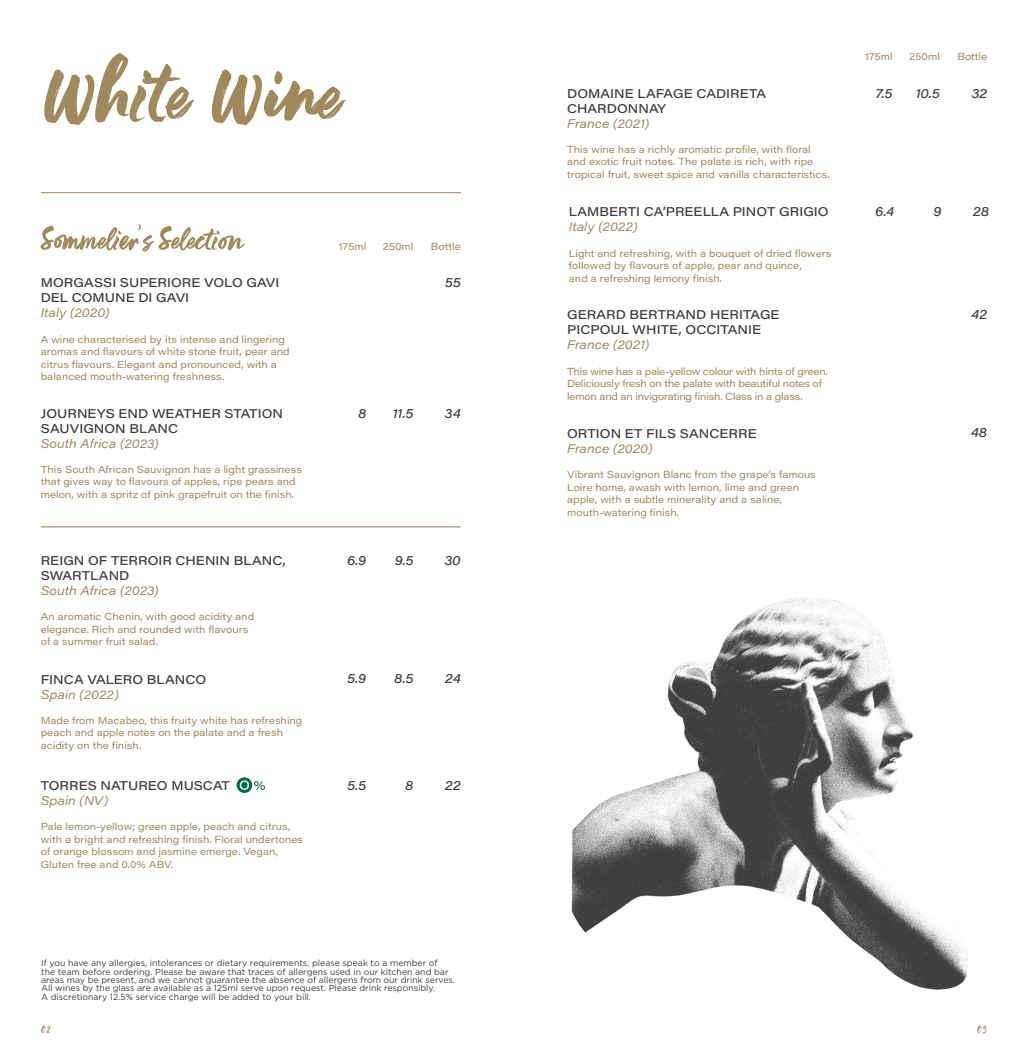
<style>
.page{position:relative;width:1028px;height:1053px;background:#fff}
.page>*{position:absolute;margin:0;border:0;box-sizing:border-box;transform-origin:0 0}
.t1{font:140px "Freethinker";color:#a0895d}
.t2{font:52.12px "Freethinker";color:#a0895d}
.t3{font:16.25px "Freethinker";color:#a0895d}
.t4{font:500 12.5px/15px "Acumin Pro Wide";letter-spacing:.005em;color:#3c3c3b}
.t5{font:italic 12.5px "Acumin Pro Wide";letter-spacing:.005em;color:#9b885d}
.t6{font:italic 500 12.5px "Acumin Pro Wide";letter-spacing:.005em;color:#3c3c3b}
.t7{font:italic 12.5px "Acumin Pro Wide";letter-spacing:.005em;color:#a0895d}
.t8{font:10px/12.5px "Acumin Pro Wide";color:#a0895d}
.t9{font:10px/12.5px "Acumin Pro Wide";letter-spacing:-.02em;color:#a0895d}
.t10{font:8.75px/8.4px "Gotham";color:#3c3c3b}
</style>
<div class="page">
<img style="left:571px;top:597px;width:397px;height:393px">
<hr style="left:41px;top:192px;width:420px;height:1px;background:#9b885d">
<hr style="left:41px;top:526px;width:420px;height:1px;background:#9b885d">
<svg style="left:237px;top:777px;width:15px;height:15px"></svg>
<svg style="left:240px;top:780px;width:25px;height:9px"></svg>
<h1 class="t1" style="left:39px;top:33px;width:301px">White Wine</h1>
<h2 class="t2" style="left:41px;top:217px;width:205px">Sommelier’s Selection</h2>
<p class="t4" style="left:41px;top:275px;width:240px">MORGASSI SUPERIORE VOLO GAVI<br>DEL COMUNE DI GAVI</p>
<p class="t5" style="left:41px;top:304px;width:70px">Italy (2020)</p>
<p class="t8" style="left:41px;top:332px;width:250px">A wine characterised by its intense and lingering aromas and flavours of white stone fruit, pear and citrus flavours. Elegant and pronounced, with a balanced mouth-watering freshness.</p>
<p class="t4" style="left:41px;top:405px;width:244px">JOURNEYS END WEATHER STATION<br>SAUVIGNON BLANC</p>
<p class="t7" style="left:41px;top:434px;width:119px">South Africa (2023)</p>
<p class="t8" style="left:41px;top:462px;width:263px">This South African Sauvignon has a light grassiness that gives way to flavours of apples, ripe pears and melon, with a spritz of pink grapefruit on the finish.</p>
<p class="t4" style="left:41px;top:552px;width:246px">REIGN OF TERROIR CHENIN BLANC,<br>SWARTLAND</p>
<p class="t5" style="left:41px;top:581px;width:119px">South Africa (2023)</p>
<p class="t8" style="left:41px;top:610px;width:215px">An aromatic Chenin, with good acidity and elegance. Rich and rounded with flavours of a summer fruit salad.</p>
<p class="t4" style="left:41px;top:671px;width:167px">FINCA VALERO BLANCO</p>
<p class="t7" style="left:41px;top:685px;width:79px">Spain (2022)</p>
<p class="t8" style="left:41px;top:713px;width:263px">Made from Macabeo, this fruity white has refreshing peach and apple notes on the palate and a fresh acidity on the finish.</p>
<p class="t4" style="left:41px;top:777px;width:191px">TORRES NATUREO MUSCAT</p>
<p class="t5" style="left:41px;top:791px;width:69px">Spain (NV)</p>
<p class="t8" style="left:41px;top:819px;width:264px">Pale lemon-yellow; green apple, peach and citrus, with a bright and refreshing finish. Floral undertones of orange blossom and jasmine emerge. Vegan, Gluten free and 0.0% ABV.</p>
<p class="t8" style="left:339px;top:239px;width:29px">175ml</p>
<p class="t8" style="left:383px;top:239px;width:32px">250ml</p>
<p class="t8" style="left:431px;top:239px;width:31px">Bottle</p>
<p class="t6" style="left:445px;top:274px;width:18px">55</p>
<p class="t6" style="left:358px;top:404px;width:10px">8</p>
<p class="t6" style="left:393px;top:404px;width:22px">11.5</p>
<p class="t6" style="left:444px;top:404px;width:18px">34</p>
<p class="t6" style="left:347px;top:551px;width:21px">6.9</p>
<p class="t6" style="left:395px;top:551px;width:20px">9.5</p>
<p class="t6" style="left:444px;top:551px;width:18px">30</p>
<p class="t6" style="left:347px;top:669px;width:21px">5.9</p>
<p class="t6" style="left:394px;top:669px;width:21px">8.5</p>
<p class="t6" style="left:445px;top:669px;width:17px">24</p>
<p class="t6" style="left:347px;top:776px;width:21px">5.5</p>
<p class="t6" style="left:405px;top:776px;width:10px">8</p>
<p class="t6" style="left:445px;top:776px;width:17px">22</p>
<p class="t10" style="left:41px;top:958px;width:415px">If you have any allergies, intolerances or dietary requirements, please speak to a member of<br>the team before ordering. Please be aware that traces of allergens used in our kitchen and bar areas may be present, and we cannot guarantee the absence of allergens from our drink serves.<br>All wines by the glass are available as a 125ml serve upon request. Please drink responsibly.<br>A discretionary 12.5% service charge will be added to your bill.</p>
<p class="t4" style="left:567px;top:85px;width:200px">DOMAINE LAFAGE CADIRETA<br>CHARDONNAY</p>
<p class="t5" style="left:567px;top:114px;width:84px">France (2021)</p>
<p class="t8" style="left:567px;top:143px;width:264px">This wine has a richly aromatic profile, with floral and exotic fruit notes. The palate is rich, with ripe tropical fruit, sweet spice and vanilla characteristics.</p>
<p class="t4" style="left:569px;top:204px;width:261px">LAMBERTI CA’PREELLA PINOT GRIGIO</p>
<p class="t7" style="left:569px;top:218px;width:70px">Italy (2022)</p>
<p class="t8" style="left:569px;top:246px;width:264px">Light and refreshing, with a bouquet of dried flowers followed by flavours of apple, pear and quince,<br>and a refreshing lemony finish.</p>
<p class="t4" style="left:567px;top:306px;width:214px">GERARD BERTRAND HERITAGE<br>PICPOUL WHITE, OCCITANIE</p>
<p class="t5" style="left:567px;top:336px;width:84px">France (2021)</p>
<p class="t9" style="left:567px;top:364px;width:262px">This wine has a pale-yellow colour with hints of green.<br>Deliciously fresh on the palate with beautiful notes of lemon and an invigorating finish. Class in a glass.</p>
<p class="t4" style="left:567px;top:425px;width:191px">ORTION ET FILS SANCERRE</p>
<p class="t5" style="left:567px;top:439px;width:87px">France (2020)</p>
<p class="t8" style="left:567px;top:468px;width:250px">Vibrant Sauvignon Blanc from the grape’s famous Loire home, awash with lemon, lime and green apple, with a subtle minerality and a saline, mouth-watering finish.</p>
<p class="t8" style="left:865px;top:50px;width:29px">175ml</p>
<p class="t8" style="left:909px;top:50px;width:32px">250ml</p>
<p class="t8" style="left:957px;top:50px;width:31px">Bottle</p>
<p class="t6" style="left:875px;top:84px;width:18px">7.5</p>
<p class="t6" style="left:915px;top:84px;width:26px">10.5</p>
<p class="t6" style="left:971px;top:84px;width:17px">32</p>
<p class="t6" style="left:875px;top:202px;width:21px">6.4</p>
<p class="t6" style="left:933px;top:202px;width:10px">9</p>
<p class="t6" style="left:973px;top:202px;width:17px">28</p>
<p class="t6" style="left:971px;top:305px;width:17px">42</p>
<p class="t6" style="left:970px;top:423px;width:18px">48</p>
<h3 class="t3" style="left:41px;top:1022px;width:11px">02</h3>
<h3 class="t3" style="left:977px;top:1022px;width:11px">03</h3>
</div>
